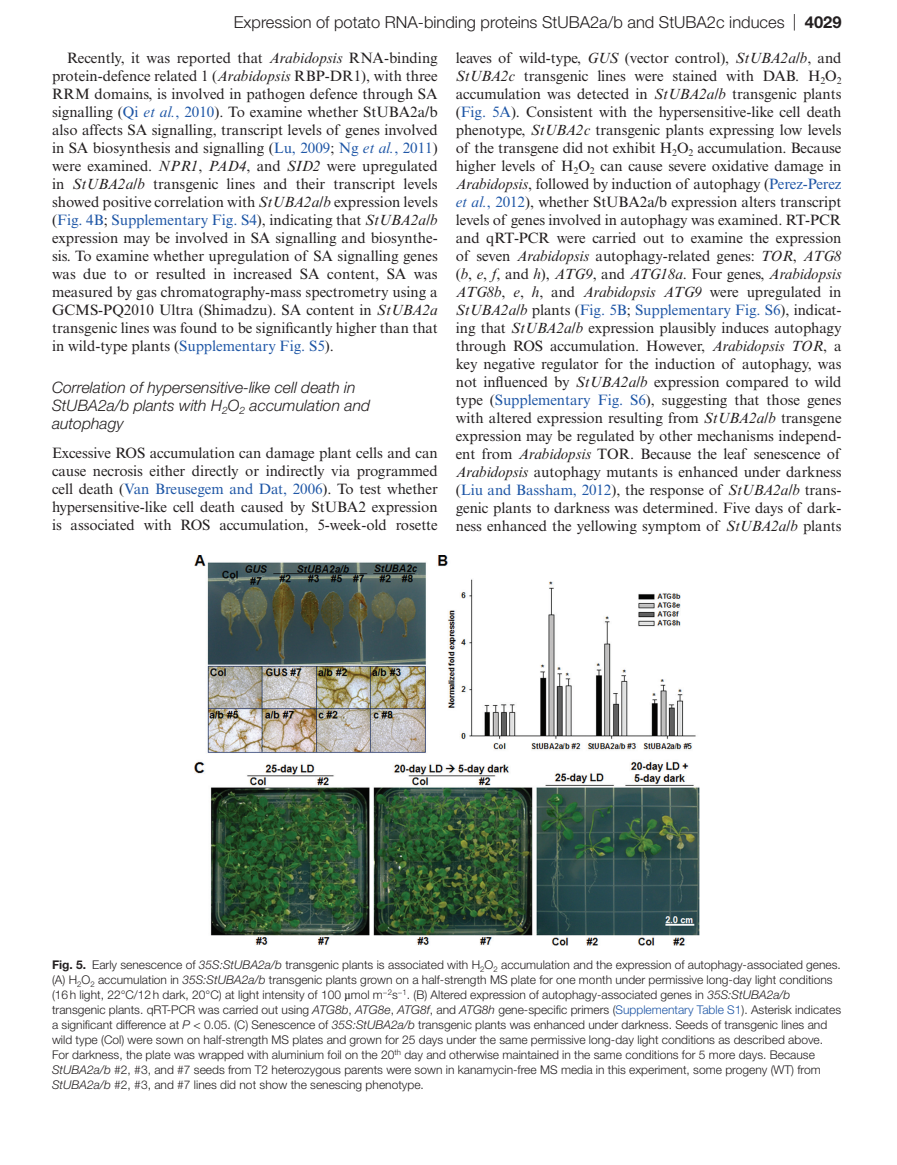
<style>
.page{position:relative;width:897px;height:1165px;background:#fff}
.page>*{position:absolute;margin:0;border:0;box-sizing:border-box;transform-origin:0 0}
.t1{font:300 16.5px "Helvetica Neue LT Std";color:#231f20}
.t2{font:italic 300 15.75px/18px "Helvetica Neue LT Std";color:#231f20}
.t3{font:15px/18px "Times New Roman MT Std";letter-spacing:-.005em;color:#231f20;text-align:justify}
.t4{font:300 12px/15px "Helvetica Neue LT Std";color:#231f20}
.s1{font-weight:700}
.s2{font-style:italic}
.s3{color:#1e56a6}
.s4{font-style:italic;color:#1e56a6}
.s5{font-family:"Gandhari Unicode";font-weight:400}
</style>
<div class="page">
<img style="left:194px;top:555px;width:505px;height:390px">
<p class="t1" style="left:234px;top:12px;width:609px">Expression of potato RNA-binding proteins StUBA2a/b and StUBA2c induces | <span class="s1">4029</span></p>
<p class="t3" style="left:52px;top:49px;width:387px;text-indent:15px">Recently, it was reported that <span class="s2">Arabidopsis</span> RNA-binding protein-defence related 1 (<span class="s2">Arabidopsis</span> RBP-DR1), with three RRM domains, is involved in pathogen defence through SA signalling (<span class="s3">Qi</span> <span class="s4">et al.</span><span class="s3">, 2010</span>). To examine whether StUBA2a/b also affects SA signalling, transcript levels of genes involved in SA biosynthesis and signalling (<span class="s3">Lu, 2009</span>; <span class="s3">Ng</span> <span class="s4">et al.</span><span class="s3">, 2011</span>) were examined. <span class="s2">NPR1</span>, <span class="s2">PAD4</span>, and <span class="s2">SID2</span> were upregulated in <span class="s2">StUBA2a/b</span> transgenic lines and their transcript levels showed positive correlation with <span class="s2">StUBA2a/b</span> expression levels (<span class="s3">Fig. 4B</span>; <span class="s3">Supplementary Fig. S4</span>), indicating that <span class="s2">StUBA2a/b </span>expression may be involved in SA signalling and biosynthe&shy;sis. To examine whether upregulation of SA signalling genes was due to or resulted in increased SA content, SA was measured by gas chromatography-mass spectrometry using a GCMS-PQ2010 Ultra (Shimadzu). SA content in <span class="s2">StUBA2a </span>transgenic lines was found to be significantly higher than that in wild-type plants (<span class="s3">Supplementary Fig. S5</span>).</p>
<p class="t2" style="left:52px;top:378px;width:319px">Correlation of hypersensitive-like cell death in<br>StUBA2a/b plants with H<sub>2</sub>O<sub>2</sub> accumulation and autophagy</p>
<p class="t3" style="left:52px;top:443px;width:387px">Excessive ROS accumulation can damage plant cells and can cause necrosis either directly or indirectly via programmed cell death (<span class="s3">Van Breusegem and Dat, 2006</span>). To test whether hypersensitive-like cell death caused by StUBA2 expression is associated with ROS accumulation, 5-week-old rosette</p>
<p class="t3" style="left:455px;top:49px;width:387px">leaves of wild-type, <span class="s2">GUS</span> (vector control), <span class="s2">StUBA2a/b</span>, and <span class="s2">StUBA2c</span> transgenic lines were stained with DAB. H<sub>2</sub>O<sub>2 </sub>accumulation was detected in <span class="s2">StUBA2a/b</span> transgenic plants (<span class="s3">Fig. 5A</span>). Consistent with the hypersensitive-like cell death phenotype, <span class="s2">StUBA2c</span> transgenic plants expressing low levels of the transgene did not exhibit H<sub>2</sub>O<sub>2</sub> accumulation. Because higher levels of H<sub>2</sub>O<sub>2</sub> can cause severe oxidative damage in <span class="s2">Arabidopsis</span>, followed by induction of autophagy (<span class="s3">Perez-Perez </span><span class="s4">et al.</span><span class="s3">, 2012</span>), whether StUBA2a/b expression alters transcript levels of genes involved in autophagy was examined. RT-PCR and qRT-PCR were carried out to examine the expression of seven <span class="s2">Arabidopsis</span> autophagy-related genes: <span class="s2">TOR</span>, <span class="s2">ATG8 </span>(<span class="s2">b</span>, <span class="s2">e</span>, <span class="s2">f</span>, and <span class="s2">h</span>), <span class="s2">ATG9</span>, and <span class="s2">ATG18a</span>. Four genes, <span class="s2">Arabidopsis ATG8b</span>, <span class="s2">e</span>, <span class="s2">h</span>, and <span class="s2">Arabidopsis ATG9</span> were upregulated in <span class="s2">StUBA2a/b</span> plants (<span class="s3">Fig. 5B</span>; <span class="s3">Supplementary Fig. S6</span>), indicat&shy;ing that <span class="s2">StUBA2a/b</span> expression plausibly induces autophagy through ROS accumulation. However, <span class="s2">Arabidopsis TOR</span>, a key negative regulator for the induction of autophagy, was not influenced by <span class="s2">StUBA2a/b</span> expression compared to wild type (<span class="s3">Supplementary Fig. S6</span>), suggesting that those genes with altered expression resulting from <span class="s2">StUBA2a/b</span> transgene expression may be regulated by other mechanisms independ&shy;ent from <span class="s2">Arabidopsis</span> TOR. Because the leaf senescence of <span class="s2">Arabidopsis</span> autophagy mutants is enhanced under darkness (<span class="s3">Liu and Bassham, 2012</span>), the response of <span class="s2">StUBA2a/b</span> trans&shy;genic plants to darkness was determined. Five days of dark&shy;ness enhanced the yellowing symptom of <span class="s2">StUBA2a/b</span> plants</p>
<p class="t4" style="left:52px;top:957px;width:790px"><span class="s1">Fig. 5.</span> Early senescence of <span class="s2">35S:StUBA2a/b</span> transgenic plants is associated with H<sub>2</sub>O<sub>2</sub> accumulation and the expression of autophagy-associated genes. (A) H<sub>2</sub>O<sub>2</sub> accumulation in <span class="s2">35S:StUBA2a/b</span> transgenic plants grown on a half-strength MS plate for one month under permissive long-day light conditions (16h light, 22°C/12h dark, 20°C) at light intensity of 100 <span class="s5">µ</span>mol m<sup>−2</sup>s<sup>−1</sup>. (B) Altered expression of autophagy-associated genes in <span class="s2">35S:StUBA2a/b </span>transgenic plants. qRT-PCR was carried out using <span class="s2">ATG8b</span>, <span class="s2">ATG8e</span>, <span class="s2">ATG8f</span>, and <span class="s2">ATG8h</span> gene-specific primers (<span class="s3">Supplementary Table S1</span>). Asterisk indicates a significant difference at <span class="s2">P</span> &lt; 0.05. (C) Senescence of <span class="s2">35S:StUBA2a/b</span> transgenic plants was enhanced under darkness. Seeds of transgenic lines and wild type (Col) were sown on half-strength MS plates and grown for 25 days under the same permissive long-day light conditions as described above.<br>For darkness, the plate was wrapped with aluminium foil on the 20<sup>th</sup> day and otherwise maintained in the same conditions for 5 more days. Because <span class="s2">StUBA2a/b</span> #2, #3, and #7 seeds from T2 heterozygous parents were sown in kanamycin-free MS media in this experiment, some progeny (WT) from <span class="s2">StUBA2a/b</span> #2, #3, and #7 lines did not show the senescing phenotype.</p>
</div>
